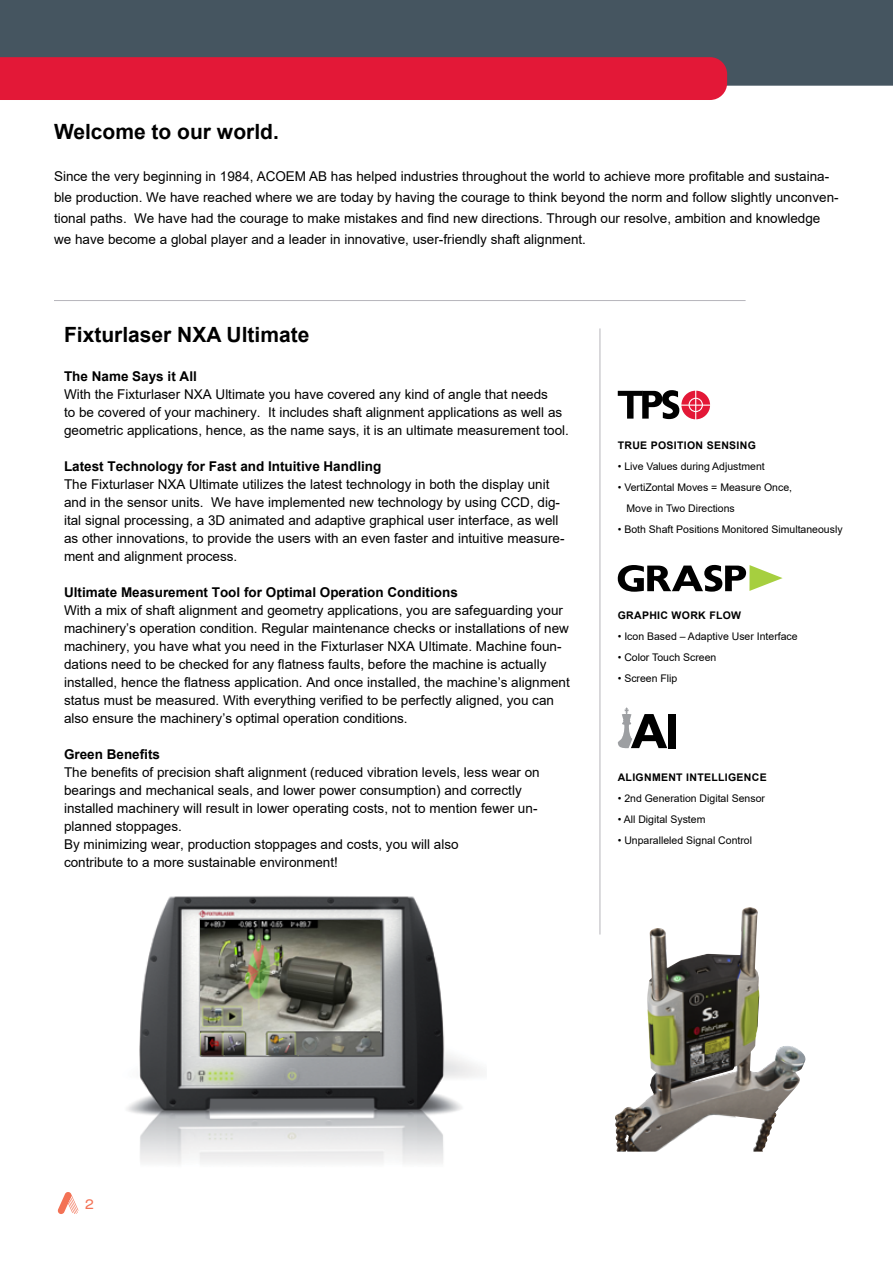
<style>
.page{position:relative;width:893px;height:1263px;background:#fff}
.page>*{position:absolute;margin:0;border:0;box-sizing:border-box;transform-origin:0 0}
.t1{font:700 21px "Arial";color:#000}
.t2{font:13.5px/18px "Arial";color:#000}
.t3{font:700 13.5px "Arial";color:#000}
.t4{font:13.5px "Sharp Grotesk Book 20";color:#f37255}
.t5{font:10.5px/21px "Arial";color:#000}
.t6{font:700 10.5px "Arial";letter-spacing:.03em;color:#000}
</style>
<div class="page">
<svg style="left:57px;top:1192px;width:21px;height:22px"></svg>
<hr style="left:54px;top:300px;width:692px;height:1px;background:#b6b5bb">
<svg style="left:618px;top:565px;width:165px;height:27px"></svg>
<svg style="left:618px;top:707px;width:49px;height:41px"></svg>
<div style="left:668px;top:714px;width:8px;height:34px;background:#000"></div>
<svg style="left:618px;top:390px;width:61px;height:29px"></svg>
<svg style="left:681px;top:391px;width:29px;height:28px"></svg>
<hr style="left:695px;top:390px;width:1px;height:32px;background:#fff">
<hr style="left:681px;top:405px;width:31px;height:1px;background:#fff">
<div style="left:688px;top:398px;width:15px;height:14px;border:1px solid #fff;border-radius:50%"></div>
<hr style="left:600px;top:328px;width:1px;height:606px;background:#b6b5bb">
<img style="left:615px;top:907px;width:191px;height:244px">
<img style="left:127px;top:896px;width:353px;height:268px">
<img style="left:200px;top:921px;width:179px;height:134px">
<div style="left:0;top:0;width:893px;height:86px;background:#455560"></div>
<svg style="left:0;top:55px;width:727px;height:45px;background:#db1b39"></svg>
<h1 class="t1" style="left:54px;top:116px;width:226px">Welcome to our world.</h1>
<p class="t2" style="left:54px;top:165px;width:786px;line-height:21px">Since the very beginning in 1984, ACOEM AB has helped industries throughout the world to achieve more profitable and sustaina&shy;ble production. We have reached where we are today by having the courage to think beyond the norm and follow slightly unconven&shy;tional paths. We have had the courage to make mistakes and find new directions. Through our resolve, ambition and knowledge we have become a global player and a leader in innovative, user-friendly shaft alignment.</p>
<h1 class="t1" style="left:64px;top:320px;width:247px">Fixturlaser NXA Ultimate</h1>
<p class="t3" style="left:64px;top:367px;width:134px">The Name Says it All</p>
<p class="t2" style="left:64px;top:385px;width:506px">With the Fixturlaser NXA Ultimate you have covered any kind of angle that needs<br>to be covered of your machinery. It includes shaft alignment applications as well as geometric applications, hence, as the name says, it is an ultimate measurement tool.</p>
<p class="t3" style="left:64px;top:457px;width:319px">Latest Technology for Fast and Intuitive Handling</p>
<p class="t2" style="left:64px;top:475px;width:502px">The Fixturlaser NXA Ultimate utilizes the latest technology in both the display unit and in the sensor units. We have implemented new technology by using CCD, dig&shy;ital signal processing, a 3D animated and adaptive graphical user interface, as well as other innovations, to provide the users with an even faster and intuitive measure&shy;ment and alignment process.</p>
<p class="t3" style="left:64px;top:583px;width:395px">Ultimate Measurement Tool for Optimal Operation Conditions</p>
<p class="t2" style="left:64px;top:601px;width:507px">With a mix of shaft alignment and geometry applications, you are safeguarding your machinery’s operation condition. Regular maintenance checks or installations of new machinery, you have what you need in the Fixturlaser NXA Ultimate. Machine foun&shy;dations need to be checked for any flatness faults, before the machine is actually installed, hence the flatness application. And once installed, the machine’s alignment status must be measured. With everything verified to be perfectly aligned, you can also ensure the machinery’s optimal operation conditions.</p>
<p class="t3" style="left:64px;top:745px;width:98px">Green Benefits</p>
<p class="t2" style="left:64px;top:763px;width:477px">The benefits of precision shaft alignment (reduced vibration levels, less wear on bearings and mechanical seals, and lower power consumption) and correctly installed machinery will result in lower operating costs, not to mention fewer un&shy;planned stoppages.<br>By minimizing wear, production stoppages and costs, you will also<br>contribute to a more sustainable environment!</p>
<p class="t6" style="left:618px;top:438px;width:140px">TRUE POSITION SENSING</p>
<p class="t5" style="left:624px;top:455px;width:220px">Live Values during Adjustment<br>VertiZontal Moves = Measure Once,<br>Move in Two Directions<br>Both Shaft Positions Monitored Simultaneously</p>
<p class="t6" style="left:618px;top:608px;width:125px">GRAPHIC WORK FLOW</p>
<p class="t5" style="left:624px;top:626px;width:175px">Icon Based – Adaptive User Interface<br>Color Touch Screen<br>Screen Flip</p>
<p class="t6" style="left:618px;top:770px;width:150px">ALIGNMENT INTELLIGENCE</p>
<p class="t5" style="left:624px;top:788px;width:143px">2nd Generation Digital Sensor<br>All Digital System<br>Unparalleled Signal Control</p>
<p class="t4" style="left:85px;top:1193px;width:10px">2</p>
</div>
